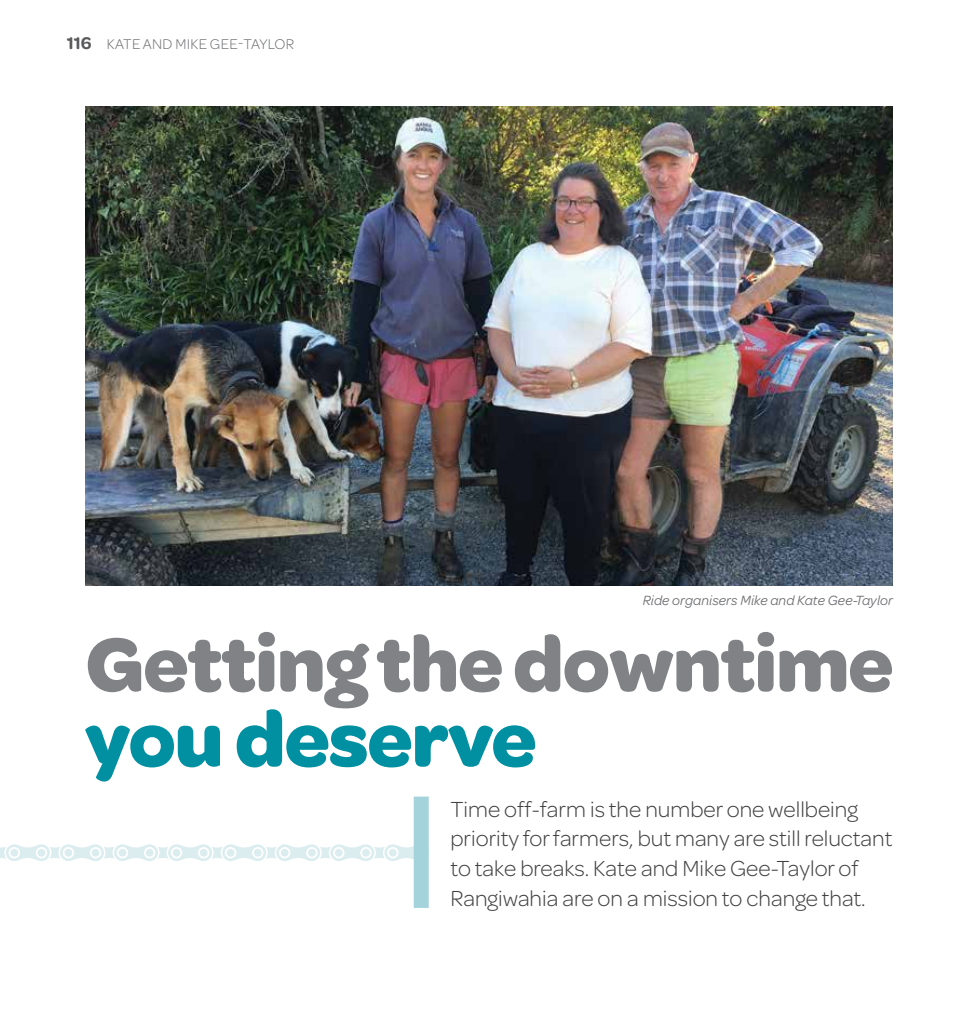
<style>
.page{position:relative;width:978px;height:1021px;background:#fff}
.page>*{position:absolute;margin:0;border:0;box-sizing:border-box;transform-origin:0 0}
.t1{font:700 81px "Omnes";letter-spacing:-.015em;color:#808285}
.t2{font:700 81px "Omnes";letter-spacing:-.015em;color:#0090a1}
.t3{font:300 23.25px/29.7px "Omnes";color:#414042}
.t4{font:300 15px "Omnes";letter-spacing:.02em;color:#6d6e71}
.t5{font:italic 14.25px "Omnes";letter-spacing:.01em;color:#6d6e71}
.s1{font-weight:600;font-size:18px;color:#58595b}
</style>
<div class="page">
<svg style="left:0;top:844px;width:414px;height:17px"></svg>
<img style="left:85px;top:107px;width:808px;height:478px">
<div style="left:414px;top:796px;width:15px;height:111px;background:#a4d3db"></div>
<p class="t4" style="left:67px;top:34px;width:229px"><span class="s1">116</span> KATE AND MIKE GEE-TAYLOR</p>
<p class="t5" style="left:643px;top:590px;width:252px">Ride organisers Mike and Kate Gee-Taylor</p>
<h1 class="t1" style="left:85px;top:607px;width:810px">Getting the downtime</h1>
<h1 class="t2" style="left:85px;top:682px;width:453px">you deserve</h1>
<p class="t3" style="left:450px;top:792px;width:443px">Time off-farm is the number one wellbeing priority for farmers, but many are still reluctant to take breaks. Kate and Mike Gee-Taylor of Rangiwahia are on a mission to change that.</p>
</div>
